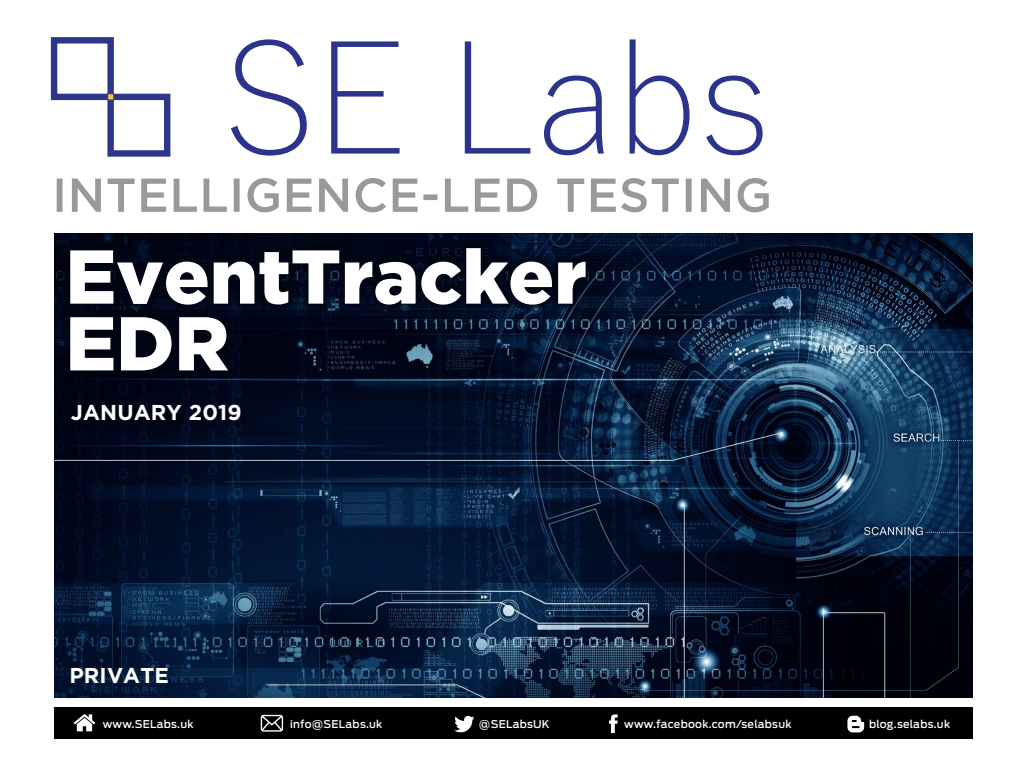
<style>
.page{position:relative;width:1024px;height:768px;background:#fff}
.page>*{position:absolute;margin:0;border:0;box-sizing:border-box;transform-origin:0 0}
.t1{font:900 76.1px/66.8px "Gotham";color:#fff}
.t2{font:700 21.5px "Gotham";letter-spacing:.005em;color:#fff}
.t3{font:500 10.7px "Antenna";letter-spacing:.025em;color:#fff}
</style>
<div class="page">
<svg style="left:231px;top:39px;width:76px;height:117px"></svg>
<svg style="left:331px;top:41px;width:69px;height:113px"></svg>
<svg style="left:465px;top:41px;width:65px;height:113px"></svg>
<svg style="left:544px;top:76px;width:60px;height:79px"></svg>
<svg style="left:630px;top:39px;width:60px;height:116px"></svg>
<svg style="left:706px;top:76px;width:57px;height:79px"></svg>
<div style="left:51px;top:37px;width:63px;height:63px;border:6px solid #2c368a"></div>
<div style="left:107px;top:94px;width:63px;height:63px;border:6px solid #2c368a"></div>
<svg style="left:107px;top:94px;width:6px;height:6px"></svg>
<div style="left:54px;top:707px;width:919px;height:32px;background:#000"></div>
<svg style="left:74px;top:714px;width:21px;height:17px"></svg>
<svg style="left:261px;top:715px;width:22px;height:17px"></svg>
<svg style="left:454px;top:716px;width:20px;height:16px"></svg>
<svg style="left:609px;top:714px;width:9px;height:19px"></svg>
<svg style="left:847px;top:716px;width:17px;height:16px"></svg>
<img style="left:54px;top:233px;width:919px;height:464px">
<svg style="left:60px;top:238px;width:536px;height:143px;background:#030a1d"></svg>
<div style="left:73px;top:407px;width:175px;height:21px;background:#000515"></div>
<svg style="left:57px;top:178px;width:712px;height:34px"></svg>
<h1 class="t1" style="left:66px;top:241px;width:523px">EventTracker<br>EDR</h1>
<h2 class="t2" style="left:71px;top:400px;width:172px">JANUARY 2019</h2>
<h2 class="t2" style="left:69px;top:663px;width:101px">PRIVATE</h2>
<p class="t3" style="left:103px;top:718px;width:92px">www.SELabs.uk</p>
<p class="t3" style="left:290px;top:718px;width:94px">info@SELabs.uk</p>
<p class="t3" style="left:479px;top:718px;width:72px">@SELabsUK</p>
<p class="t3" style="left:624px;top:718px;width:169px">www.facebook.com/selabsuk</p>
<p class="t3" style="left:869px;top:718px;width:83px">blog.selabs.uk</p>
</div>
